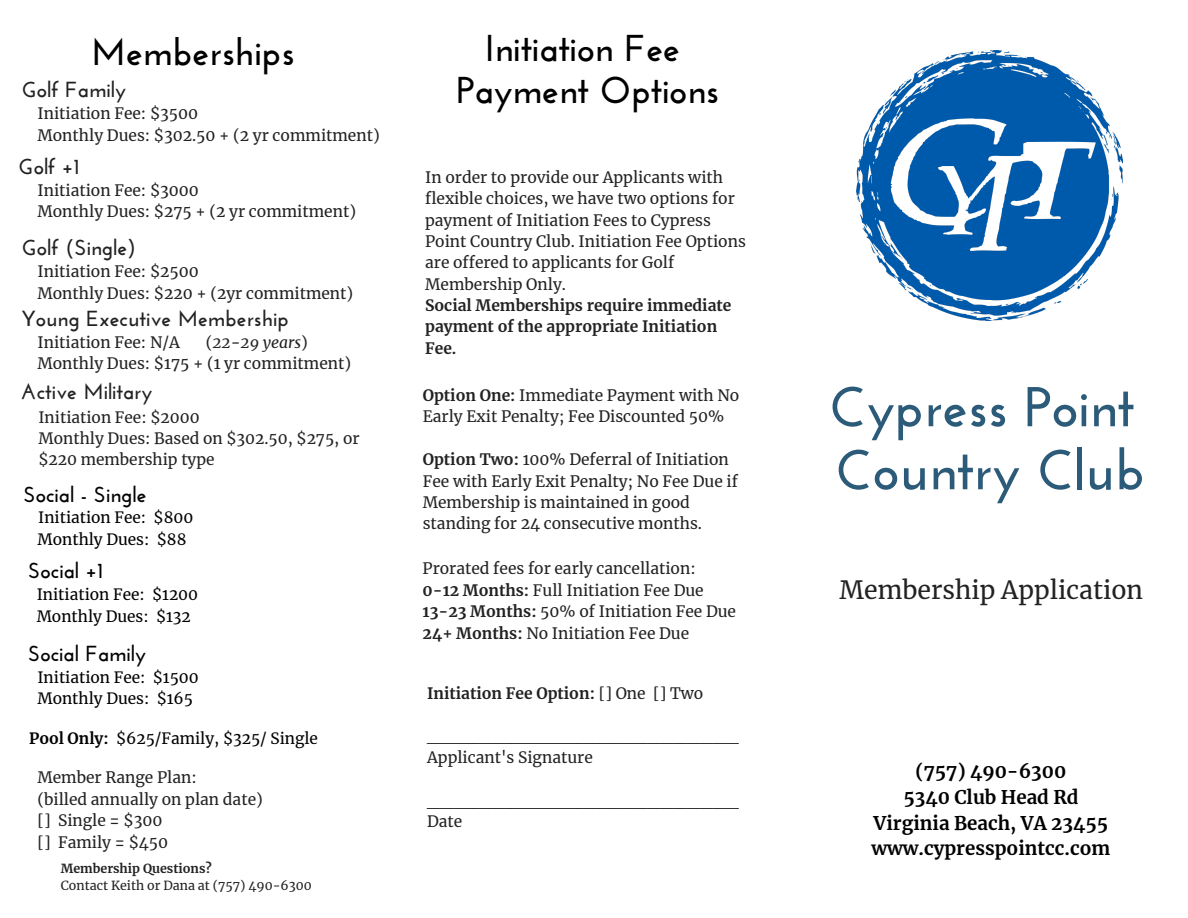
<style>
.page{position:relative;width:1188px;height:918px;background:#fff}
.page>*{position:absolute;margin:0;border:0;box-sizing:border-box;transform-origin:0 0}
.t1{font:700 55.95px/63px "Josefin Sans";color:#2c5b7a}
.t2{font:700 37.35px/41.7px "Josefin Sans";color:#000;text-align:center}
.t3{font:24.9px "Merriweather";color:#222}
.t4{font:700 21.75px "Josefin Sans";color:#222}
.t5{font:700 21.75px "Josefin Sans";color:#000}
.t6{font:700 18.75px/25.8px "Merriweather";color:#000;text-align:center}
.t7{font:15.6px/21.3px "Merriweather";color:#222}
.t8{font:700 15.6px "Merriweather";color:#222}
.t9{font:15.45px/21.3px "Merriweather";color:#000}
.t10{font:15.45px/21.3px "Merriweather";color:#222}
.t11{font:12.45px "Merriweather";color:#222}
.t12{font:700 12.45px "Merriweather";color:#222}
.s1{font-style:italic}
.s2{font-weight:700}
.s3{font-weight:400}
</style>
<div class="page">
<img style="left:857px;top:50px;width:265px;height:270px">
<h2 class="t2" style="left:91px;top:35px;width:205px">Memberships</h2>
<h4 class="t4" style="left:22px;top:81px;width:106px">Golf Family</h4>
<h4 class="t7" style="left:37px;top:103px;width:344px">Initiation Fee: $3500<br>Monthly Dues: $302.50 + (2 yr commitment)</h4>
<h6 class="t7" style="left:37px;top:180px;width:320px">Initiation Fee: $3000<br>Monthly Dues: $275 + (2 yr commitment)</h6>
<h6 class="t4" style="left:19px;top:157px;width:63px">Golf +1</h6>
<h4 class="t4" style="left:22px;top:239px;width:115px">Golf (Single)</h4>
<h6 class="t7" style="left:37px;top:261px;width:317px">Initiation Fee: $2500<br>Monthly Dues: $220 + (2yr commitment)</h6>
<h4 class="t7" style="left:37px;top:332px;width:144px">Initiation Fee: N/A</h4>
<h6 class="t4" style="left:22px;top:309px;width:269px">Young Executive Membership</h6>
<h4 class="t7" style="left:37px;top:332px;width:315px;text-indent:168px">(<span class="s1">22-29 years</span>)<br>Monthly Dues: $175 + (1 yr commitment)</h4>
<h4 class="t4" style="left:21px;top:382px;width:133px">Active Military</h4>
<h6 class="t10" style="left:38px;top:407px;width:323px">Initiation Fee: $2000<br>Monthly Dues: Based on $302.50, $275, or $220 membership type</h6>
<h6 class="t5" style="left:23px;top:486px;width:125px">Social - Single</h6>
<h6 class="t9" style="left:37px;top:507px;width:157px">Initiation Fee: $800<br>Monthly Dues: $88</h6>
<h6 class="t5" style="left:28px;top:562px;width:77px">Social +1</h6>
<p class="t9" style="left:37px;top:584px;width:163px">Initiation Fee: $1200<br>Monthly Dues: $132</p>
<h1 class="t5" style="left:28px;top:644px;width:119px">Social Family</h1>
<h3 class="t9" style="left:37px;top:667px;width:163px">Initiation Fee: $1500<br>Monthly Dues: $165</h3>
<h5 class="t9" style="left:29px;top:728px;width:290px"><span class="s2">Pool Only:</span> $625/Family, $325/ Single</h5>
<h6 class="t7" style="left:37px;top:767px;width:227px">Member Range Plan:<br>(billed annually on plan date) [] Single = $300<br>[] Family = $450</h6>
<h6 class="t12" style="left:61px;top:861px;width:153px">Membership Questions?</h6>
<h6 class="t11" style="left:61px;top:878px;width:253px">Contact Keith or Dana at (757) 490-6300</h6>
<h4 class="t2" style="left:457px;top:31px;width:264px">Initiation Fee<br>Payment Options</h4>
<h6 class="t7" style="left:425px;top:167px;width:322px">In order to provide our Applicants with flexible choices, we have two options for payment of Initiation Fees to Cypress<br>Point Country Club. Initiation Fee Options are offered to applicants for Golf<br>Membership Only.<br><span class="s2">Social Memberships require immediate payment of the appropriate Initiation<br>Fee.</span></h6>
<h4 class="t7" style="left:423px;top:385px;width:318px"><span class="s2">Option One:</span> Immediate Payment with No<br>Early Exit Penalty; Fee Discounted 50%</h4>
<h6 class="t7" style="left:423px;top:449px;width:317px"><span class="s2">Option Two:</span> 100% Deferral of Initiation Fee with Early Exit Penalty; No Fee Due if Membership is maintained in good standing for 24 consecutive months.</h6>
<h6 class="t7" style="left:423px;top:558px;width:315px">Prorated fees for early cancellation:<br><span class="s2">0-12 Months:</span> Full Initiation Fee Due <span class="s2">13-23 Months:</span> 50% of Initiation Fee Due <span class="s2">24+ Months:</span> No Initiation Fee Due</h6>
<h6 class="t8" style="left:427px;top:683px;width:278px">Initiation Fee Option: <span class="s3">[] One [] Two</span></h6>
<p class="t7" style="left:427px;top:725px;width:313px">________________________<br>Applicant's Signature</p>
<p class="t7" style="left:427px;top:789px;width:313px">________________________<br>Date</p>
<h2 class="t1" style="left:829px;top:381px;width:317px">Cypress Point<br>Country Club</h2>
<h4 class="t3" style="left:840px;top:574px;width:305px">Membership Application</h4>
<h6 class="t6" style="left:872px;top:758px;width:240px">(757) 490-6300<br>5340 Club Head Rd<br>Virginia Beach, VA 23455 www.cypresspointcc.com</h6>
</div>
